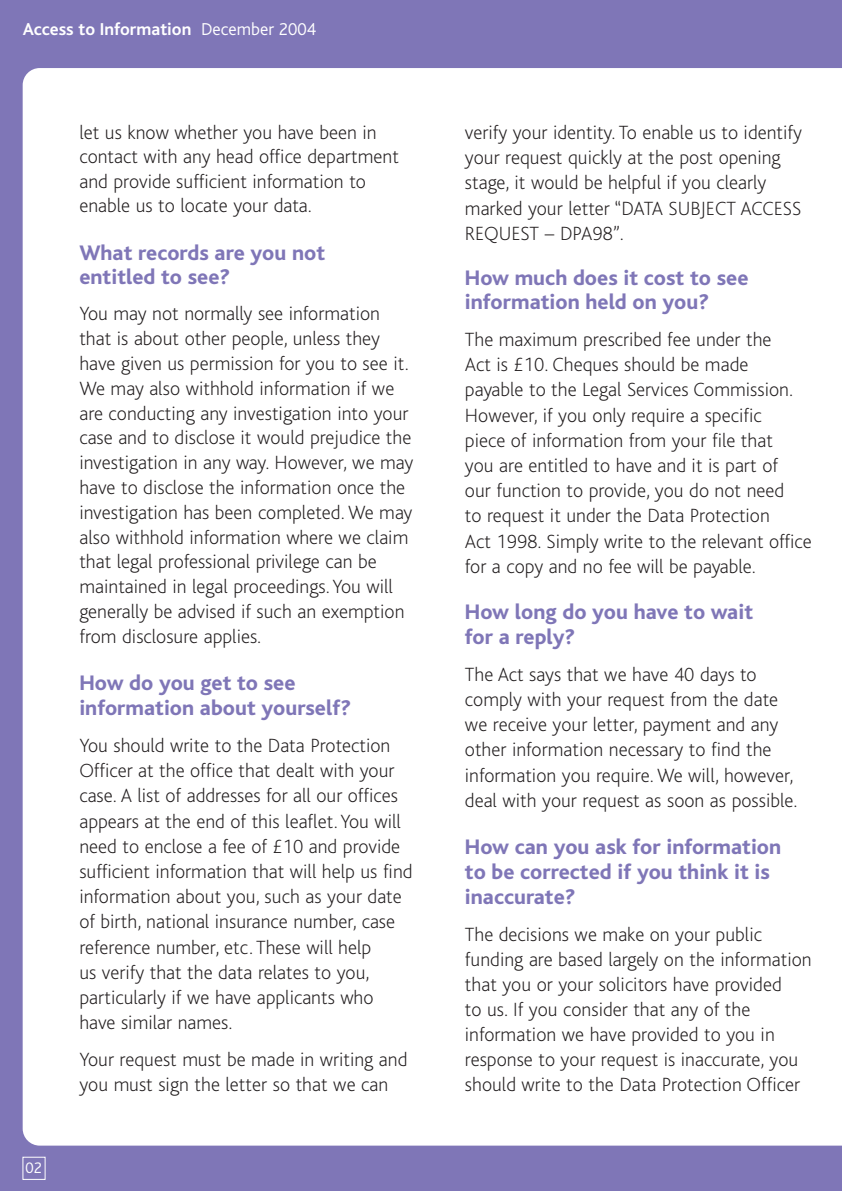
<style>
.page{position:relative;width:842px;height:1191px;background:#7f76b7}
.page>*{position:absolute;margin:0;border:0;box-sizing:border-box;transform-origin:0 0}
.t1{font:800 22px/25px "Bliss";color:#7f76b7}
.t2{font:200 20px/25.2px "Bliss";color:#231f20}
.t3{font:700 18px "Bliss";color:#fff}
.t4{font:300 16px "Bliss";color:#fff}
.s1{font-weight:300}
</style>
<div class="page">
<div style="left:23px;top:68px;width:819px;height:1077px;background:#fff"></div>
<p class="t3" style="left:23px;top:23px;width:295px">Access to Information <span class="s1">December 2004</span></p>
<p class="t4" style="left:26px;top:1161px;width:18px">02</p>
<p class="t2" style="left:79px;top:122px;width:321px;line-height:24.4px">let us know whether you have been in contact with any head office department and provide sufficient information to enable us to locate your data.</p>
<p class="t1" style="left:79px;top:242px;width:247px;line-height:24.4px">What records are you not entitled to see?</p>
<p class="t2" style="left:79px;top:303px;width:336px">You may not normally see information that is about other people, unless they have given us permission for you to see it.<br>We may also withhold information if we are conducting any investigation into your case and to disclose it would prejudice the investigation in any way. However, we may have to disclose the information once the investigation has been completed. We may also withhold information where we claim that legal professional privilege can be maintained in legal proceedings. You will generally be advised if such an exemption from disclosure applies.</p>
<p class="t1" style="left:79px;top:673px;width:273px">How do you get to see information about yourself?</p>
<p class="t2" style="left:79px;top:734px;width:335px">You should write to the Data Protection Officer at the office that dealt with your case. A list of addresses for all our offices appears at the end of this leaflet.You will need to enclose a fee of £10 and provide sufficient information that will help us find information about you, such as your date of birth, national insurance number, case reference number, etc. These will help<br>us verify that the data relates to you, particularly if we have applicants who have similar names.</p>
<p class="t2" style="left:79px;top:1048px;width:330px">Your request must be made in writing and you must sign the letter so that we can</p>
<p class="t2" style="left:465px;top:122px;width:339px">verify your identity. To enable us to identify your request quickly at the post opening stage, it would be helpful if you clearly marked your letter “DATA SUBJECT ACCESS REQUEST – DPA98”.</p>
<p class="t1" style="left:465px;top:267px;width:285px">How much does it cost to see information held on you?</p>
<p class="t2" style="left:465px;top:329px;width:348px">The maximum prescribed fee under the<br>Act is £10. Cheques should be made payable to the Legal Services Commission.<br>However, if you only require a specific<br>piece of information from your file that<br>you are entitled to have and it is part of<br>our function to provide, you do not need<br>to request it under the Data Protection<br>Act 1998. Simply write to the relevant office for a copy and no fee will be payable.</p>
<p class="t1" style="left:465px;top:601px;width:290px">How long do you have to wait for a reply?</p>
<p class="t2" style="left:465px;top:663px;width:334px">The Act says that we have 40 days to comply with your request from the date we receive your letter, payment and any other information necessary to find the information you require. We will, however, deal with your request as soon as possible.</p>
<p class="t1" style="left:465px;top:836px;width:318px">How can you ask for information to be corrected if you think it is inaccurate?</p>
<p class="t2" style="left:465px;top:923px;width:348px">The decisions we make on your public funding are based largely on the information that you or your solicitors have provided<br>to us. If you consider that any of the information we have provided to you in response to your request is inaccurate, you should write to the Data Protection Officer</p>
</div>
